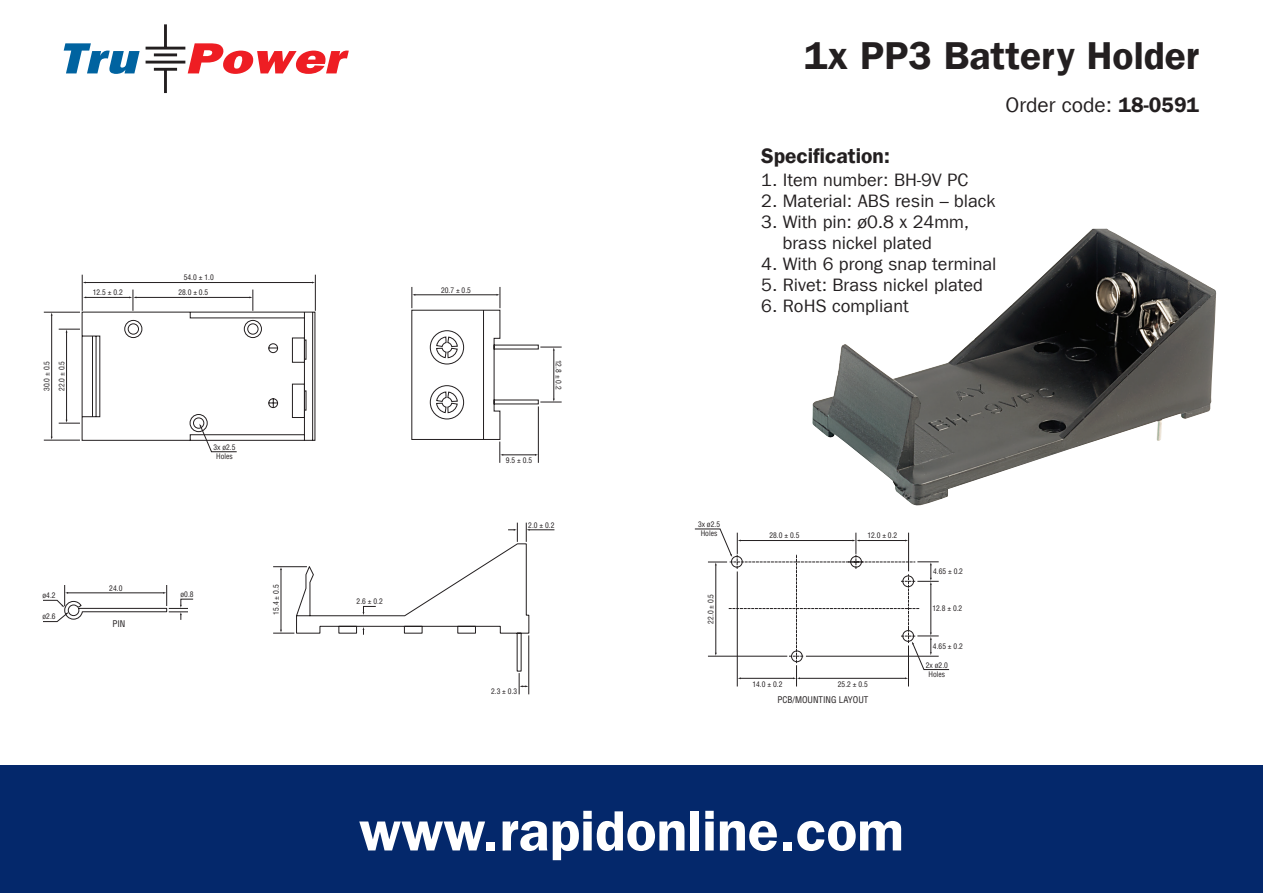
<style>
.page{position:relative;width:1263px;height:893px;background:#fff}
.page>*{position:absolute;margin:0;border:0;box-sizing:border-box;transform-origin:0 0}
.t1{font:57px "Franklin Gothic LT Com Dm";color:#fff}
.t2{font:39px "Franklin Gothic LT Com Dm";color:#231f20}
.t3{font:21px "Franklin Gothic LT Com";color:#231f20}
.t4{font:21px "Franklin Gothic LT Com Dm";color:#231f20}
.t5{font:18px/21px "Franklin Gothic LT Com";color:#231f20}
.t6{font:condensed 9px "Helvetica LT Std";color:#231f20}
.t7{font:condensed 7.5px/9px "Helvetica LT Std";color:#231f20;text-align:center}
.s1{font-family:"Franklin Gothic LT Com Dm"}
</style>
<div class="page">
<svg style="left:64px;top:43px;width:76px;height:31px"></svg>
<svg style="left:188px;top:43px;width:161px;height:31px"></svg>
<hr style="left:146px;top:47px;width:39px;height:3px;background:#231f20">
<hr style="left:146px;top:61px;width:39px;height:3px;background:#231f20">
<hr style="left:154px;top:53px;width:23px;height:3px;background:#231f20">
<hr style="left:154px;top:68px;width:23px;height:3px;background:#231f20">
<hr style="left:164px;top:24px;width:3px;height:23px;background:#231f20">
<hr style="left:164px;top:70px;width:3px;height:23px;background:#231f20">
<div style="left:0;top:765px;width:1263px;height:128px;background:#04286b"></div>
<img style="left:812px;top:229px;width:404px;height:277px">
<svg style="left:81px;top:309px;width:458px;height:132px"></svg>
<svg style="left:69px;top:543px;width:461px;height:129px"></svg>
<hr style="left:44px;top:312px;width:36px;height:1px;background:#231f20">
<hr style="left:44px;top:440px;width:36px;height:1px;background:#231f20">
<hr style="left:51px;top:315px;width:1px;height:122px;background:#231f20">
<hr style="left:66px;top:332px;width:1px;height:88px;background:#231f20">
<svg style="left:59px;top:420px;width:21px;height:4px"></svg>
<svg style="left:59px;top:329px;width:21px;height:3px"></svg>
<hr style="left:273px;top:566px;width:34px;height:1px;background:#231f20">
<hr style="left:281px;top:569px;width:1px;height:61px;background:#231f20">
<svg style="left:273px;top:630px;width:21px;height:4px"></svg>
<hr style="left:315px;top:275px;width:1px;height:36px;background:#231f20">
<hr style="left:82px;top:275px;width:1px;height:36px;background:#231f20">
<hr style="left:85px;top:282px;width:228px;height:1px;background:#231f20">
<hr style="left:136px;top:297px;width:114px;height:1px;background:#231f20">
<svg style="left:249px;top:290px;width:5px;height:21px"></svg>
<hr style="left:86px;top:297px;width:44px;height:1px;background:#231f20">
<svg style="left:129px;top:290px;width:7px;height:21px"></svg>
<svg style="left:199px;top:423px;width:38px;height:29px"></svg>
<hr style="left:415px;top:295px;width:82px;height:1px;background:#231f20">
<svg style="left:412px;top:287px;width:3px;height:21px"></svg>
<svg style="left:497px;top:287px;width:4px;height:21px"></svg>
<hr style="left:553px;top:350px;width:1px;height:49px;background:#231f20">
<svg style="left:540px;top:347px;width:22px;height:3px"></svg>
<svg style="left:540px;top:399px;width:22px;height:4px"></svg>
<hr style="left:538px;top:406px;width:1px;height:57px;background:#231f20">
<hr style="left:503px;top:455px;width:33px;height:1px;background:#231f20">
<svg style="left:499px;top:442px;width:4px;height:21px"></svg>
<hr style="left:67px;top:593px;width:97px;height:1px;background:#231f20">
<svg style="left:43px;top:585px;width:26px;height:37px"></svg>
<svg style="left:163px;top:585px;width:30px;height:35px"></svg>
<svg style="left:362px;top:606px;width:14px;height:9px"></svg>
<svg style="left:508px;top:523px;width:10px;height:19px"></svg>
<svg style="left:526px;top:523px;width:28px;height:19px"></svg>
<hr style="left:528px;top:635px;width:1px;height:59px;background:#231f20">
<svg style="left:519px;top:673px;width:10px;height:21px"></svg>
<svg style="left:694px;top:529px;width:255px;height:157px"></svg>
<p class="t7" style="left:39px;top:391px;width:32px;line-height:14.9px;text-align:left;rotate:-90deg">30.0 ± 0.5<br>22.0 ± 0.5</p>
<p class="t7" style="left:43px;top:591px;width:15px">ø4.2</p>
<p class="t7" style="left:43px;top:612px;width:15px">ø2.6</p>
<p class="t7" style="left:178px;top:270px;width:37px;line-height:14.9px;text-align:left;text-indent:5px">54.0 ± 1.0<br>28.0 ± 0.5</p>
<p class="t7" style="left:93px;top:288px;width:31px">12.5 ± 0.2</p>
<p class="t7" style="left:441px;top:285px;width:31px">20.7 ± 0.5</p>
<p class="t7" style="left:109px;top:583px;width:15px">24.0</p>
<p class="t6" style="left:112px;top:618px;width:15px">PIN</p>
<p class="t7" style="left:213px;top:443px;width:24px">3x ø2.5<br>Holes</p>
<p class="t7" style="left:181px;top:589px;width:15px">ø0.8</p>
<p class="t7" style="left:271px;top:615px;width:31px;rotate:-90deg">15.4 ± 0.5</p>
<p class="t7" style="left:357px;top:597px;width:28px">2.6 ± 0.2</p>
<p class="t7" style="left:563px;top:360px;width:31px;rotate:90deg">12.8 ± 0.2</p>
<p class="t7" style="left:506px;top:455px;width:28px">9.5 ± 0.5</p>
<p class="t7" style="left:528px;top:521px;width:28px">2.0 ± 0.2</p>
<p class="t7" style="left:491px;top:687px;width:28px">2.3 ± 0.3</p>
<h2 class="t2" style="left:804px;top:33px;width:397px">1x PP3 Battery Holder</h2>
<h3 class="t3" style="left:1005px;top:92px;width:195px">Order code: <span class="s1">18-0591</span></h3>
<h3 class="t4" style="left:761px;top:144px;width:130px">Specification:</h3>
<h3 class="t5" style="left:761px;top:170px;width:209px">1. Item number: BH-9V PC</h3>
<h3 class="t5" style="left:761px;top:191px;width:236px">2. Material: ABS resin – black</h3>
<h3 class="t5" style="left:783px;top:212px;width:188px;text-indent:-22px">3. With pin: ø0.8 x 24mm, brass nickel plated</h3>
<h3 class="t5" style="left:761px;top:254px;width:237px">4. With 6 prong snap terminal</h3>
<h3 class="t5" style="left:761px;top:275px;width:223px">5. Rivet: Brass nickel plated</h3>
<h3 class="t5" style="left:761px;top:296px;width:149px">6. RoHS compliant</h3>
<p class="t7" style="left:698px;top:519px;width:24px">3x ø2.5<br>Holes</p>
<p class="t7" style="left:706px;top:624px;width:31px;rotate:-90deg">22.0 ± 0.5</p>
<p class="t7" style="left:769px;top:531px;width:31px">28.0 ± 0.5</p>
<p class="t7" style="left:867px;top:531px;width:31px">12.0 ± 0.2</p>
<p class="t7" style="left:752px;top:679px;width:31px">14.0 ± 0.2</p>
<p class="t7" style="left:838px;top:679px;width:31px">25.2 ± 0.5</p>
<p class="t6" style="left:777px;top:694px;width:92px">PCB/MOUNTING LAYOUT</p>
<p class="t7" style="left:933px;top:567px;width:31px">4.65 ± 0.2</p>
<p class="t7" style="left:932px;top:604px;width:31px">12.8 ± 0.2</p>
<p class="t7" style="left:933px;top:641px;width:31px">4.65 ± 0.2</p>
<p class="t7" style="left:926px;top:661px;width:24px">2x ø2.0<br>Holes</p>
<h1 class="t1" style="left:359px;top:797px;width:546px">www.rapidonline.com</h1>
</div>
